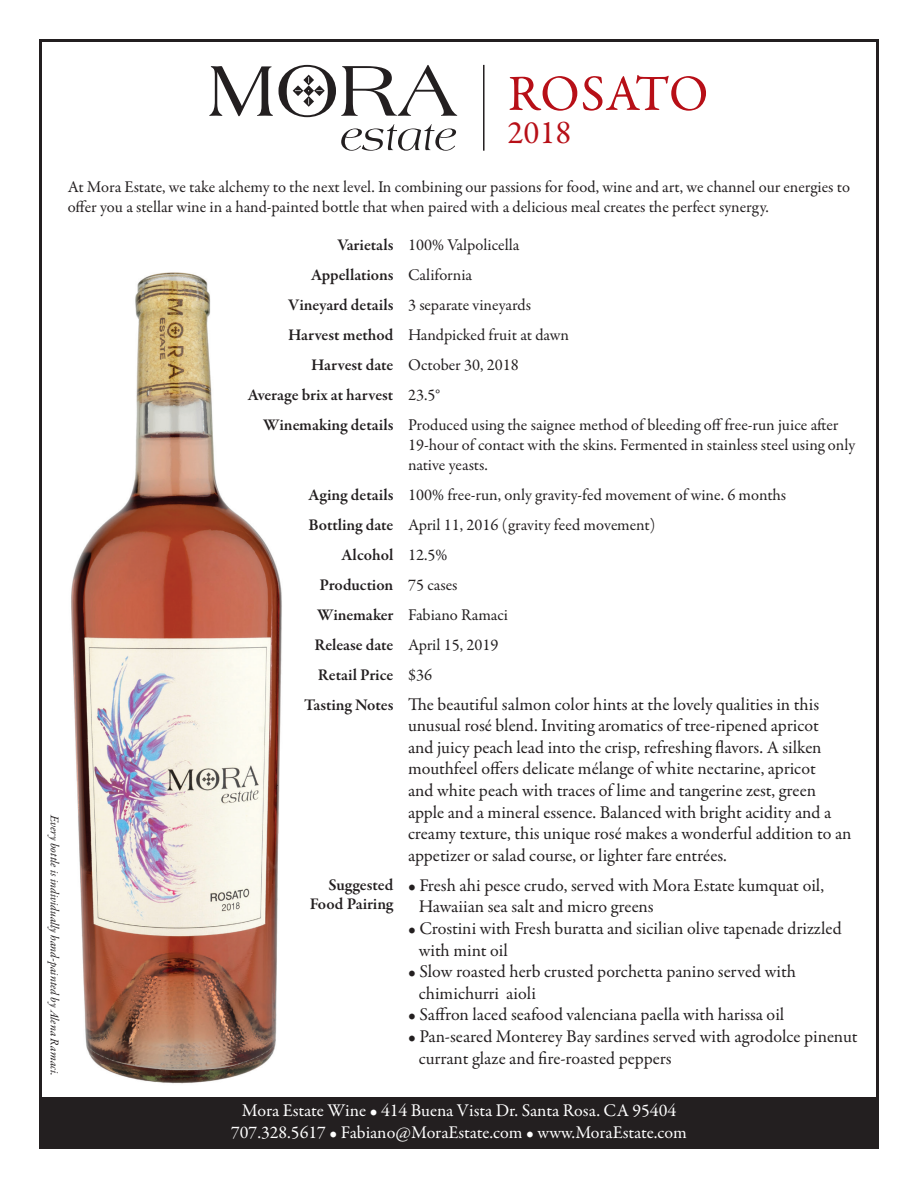
<style>
.page{position:relative;width:918px;height:1188px;background:#fff}
.page>*{position:absolute;margin:0;border:0;box-sizing:border-box;transform-origin:0 0}
.t1{font:51px "Garamond Premr Pro";letter-spacing:.005em;color:#b70f17}
.t2{font:33px "Garamond Premr Pro";color:#b70f17}
.t3{font:18px/21.6px "Garamond Premr Pro";color:#231f20}
.t4{font:18px/21.6px "Garamond Premr Pro";letter-spacing:-.005em;color:#fff;text-align:center}
.t5{font:16.5px/30px "Garamond Premr Pro";color:#231f20}
.t6{font:600 16.5px/30px "Garamond Premr Pro";color:#231f20;text-align:right}
.t7{font:italic 12px "Garamond Premr Pro";color:#231f20}
</style>
<div class="page">
<img style="left:71px;top:272px;width:211px;height:812px">
<div style="left:40px;top:1097px;width:839px;height:51px;background:#231f20"></div>
<svg style="left:341px;top:124px;width:115px;height:27px"></svg>
<svg style="left:209px;top:65px;width:248px;height:52px"></svg>
<hr style="left:483px;top:65px;width:2px;height:86px;background:#231f20">
<h1 class="t1" style="left:508px;top:63px;width:202px">ROSATO</h1>
<h2 class="t2" style="left:507px;top:112px;width:66px">2018</h2>
<p class="t7" style="left:62px;top:815px;width:262px;rotate:90deg">Every bottle is individually hand-painted by Alena Ramaci.</p>
<p class="t5" style="left:68px;top:177px;width:784px;line-height:19.8px">At Mora Estate, we take alchemy to the next level. In combining our passions for food, wine and art, we channel our energies to offer you a stellar wine in a hand-painted bottle that when paired with a delicious meal creates the perfect synergy.</p>
<p class="t6" style="left:248px;top:230px;width:147px">Varietals<br>Appellations<br>Vineyard details<br>Harvest method<br>Harvest date<br>Average brix at harvest<br>Winemaking details</p>
<p class="t5" style="left:408px;top:230px;width:432px">100% Valpolicella<br>California<br>3 separate vineyards<br>Handpicked fruit at dawn<br>October 30, 2018<br>23.5°<br>Produced using the saignee method of bleeding off free-run juice after</p>
<p class="t5" style="left:408px;top:435px;width:449px;line-height:19.8px">19-hour of contact with the skins. Fermented in stainless steel using only native yeasts.</p>
<p class="t5" style="left:408px;top:480px;width:380px">100% free-run, only gravity-fed movement of wine. 6 months<br>April 11, 2016 (gravity feed movement)<br>12.5%<br>75 cases<br>Fabiano Ramaci<br>April 15, 2019<br>$36</p>
<p class="t3" style="left:408px;top:694px;width:445px">The beautiful salmon color hints at the lovely qualities in this unusual rosé blend. Inviting aromatics of tree-ripened apricot<br>and juicy peach lead into the crisp, refreshing flavors. A silken mouthfeel offers delicate mélange of white nectarine, apricot<br>and white peach with traces of lime and tangerine zest, green apple and a mineral essence. Balanced with bright acidity and a creamy texture, this unique rosé makes a wonderful addition to an appetizer or salad course, or lighter fare entrées.</p>
<p class="t3" style="left:419px;top:875px;width:407px;text-indent:-11px">• Fresh ahi pesce crudo, served with Mora Estate kumquat oil,<br>Hawaiian sea salt and micro greens</p>
<p class="t3" style="left:419px;top:918px;width:425px;text-indent:-11px">• Crostini with Fresh buratta and sicilian olive tapenade drizzled with mint oil</p>
<p class="t3" style="left:419px;top:961px;width:379px;text-indent:-11px">• Slow roasted herb crusted porchetta panino served with chimichurri aioli</p>
<p class="t3" style="left:408px;top:1004px;width:378px">• Saffron laced seafood valenciana paella with harissa oil</p>
<p class="t3" style="left:419px;top:1026px;width:440px;text-indent:-11px">• Pan-seared Monterey Bay sardines served with agrodolce pinenut currant glaze and fire-roasted peppers</p>
<p class="t4" style="left:231px;top:1100px;width:457px">Mora Estate Wine • 414 Buena Vista Dr. Santa Rosa. CA 95404<br>707.328.5617 • Fabiano@MoraEstate.com • www.MoraEstate.com</p>
<p class="t6" style="left:304px;top:480px;width:91px">Aging details<br>Bottling date<br>Alcohol<br>Production<br>Winemaker<br>Release date<br>Retail Price<br>Tasting Notes</p>
<p class="t6" style="left:310px;top:875px;width:85px;line-height:19.8px">Suggested<br>Food Pairing</p>
</div>
